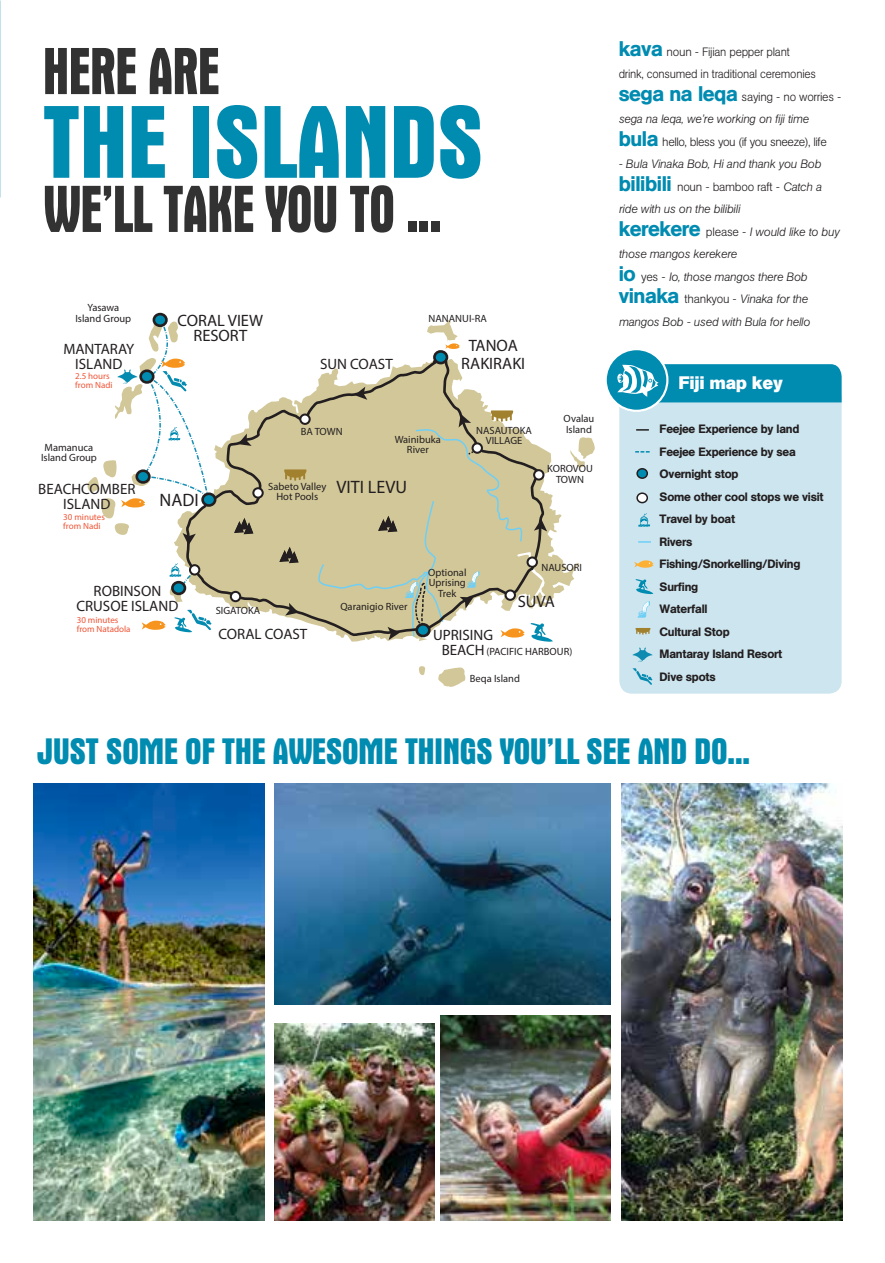
<style>
.page{position:relative;width:885px;height:1263px;background:#fff}
.page>*{position:absolute;margin:0;border:0;box-sizing:border-box;transform-origin:0 0}
.t1{font:700 condensed 105px "Aurora BT";letter-spacing:-.01em;color:#008bb1}
.t2{font:700 condensed 67.5px/137.9px "Aurora BT";letter-spacing:-.02em;color:#323232;scale:.86 1}
.t3{font:700 condensed 37.5px "Aurora BT";letter-spacing:-.02em;color:#008bb1}
.t4{font:18px "Myriad Pro";color:#231f20}
.t5{font:700 18px "AG Buch BQ";letter-spacing:-.015em;color:#fff}
.t6{font:16.5px/18px "Myriad Pro";color:#231f20;text-align:center}
.t7{font:15px/15px "Myriad Pro";color:#231f20;text-align:center}
.t8{font:italic 300 12px/22.5px "AG Buch BQ";letter-spacing:-.02em;color:#231f20}
.t9{font:500 12px/22.5px "AG Buch BQ";letter-spacing:-.02em;color:#231f20}
.t10{font:300 12px/22.5px "AG Buch BQ";letter-spacing:-.02em;color:#231f20}
.t11{font:10.5px/10.5px "Myriad Pro";color:#231f20;text-align:center}
.t12{font:9px/9px "Myriad Pro";color:#f15537}
.s1{font-weight:500;font-size:21px;color:#008bb1}
.s2{font-style:italic}
.s3{font-style:normal}
.s4{font-weight:500;font-style:normal;font-size:21px;color:#008bb1}
</style>
<div class="page">
<img style="left:274px;top:783px;width:336px;height:221px">
<img style="left:441px;top:1015px;width:170px;height:205px">
<img style="left:621px;top:783px;width:221px;height:437px">
<img style="left:274px;top:1023px;width:160px;height:197px">
<img style="left:34px;top:783px;width:230px;height:437px">
<svg style="left:175px;top:350px;width:404px;height:292px"></svg>
<svg style="left:544px;top:592px;width:2px;height:15px"></svg>
<svg style="left:570px;top:437px;width:24px;height:31px"></svg>
<svg style="left:438px;top:667px;width:27px;height:20px"></svg>
<svg style="left:419px;top:666px;width:7px;height:10px"></svg>
<svg style="left:169px;top:563px;width:16px;height:39px"></svg>
<svg style="left:185px;top:354px;width:359px;height:284px"></svg>
<svg style="left:285px;top:603px;width:13px;height:12px"></svg>
<svg style="left:534px;top:519px;width:13px;height:12px"></svg>
<svg style="left:354px;top:387px;width:13px;height:13px"></svg>
<svg style="left:238px;top:433px;width:13px;height:13px"></svg>
<div style="left:190px;top:565px;width:9px;height:9px;background:#fff;border-radius:50%"></div>
<div style="left:189px;top:564px;width:11px;height:11px;border:2px solid #231f20;border-radius:50%"></div>
<div style="left:434px;top:351px;width:13px;height:12px;background:#008bb1;border-radius:50%"></div>
<div style="left:433px;top:350px;width:15px;height:14px;border:3px solid #231f20;border-radius:50%"></div>
<div style="left:300px;top:414px;width:10px;height:10px;background:#fff;border-radius:50%"></div>
<div style="left:299px;top:413px;width:12px;height:12px;border:2px solid #231f20;border-radius:50%"></div>
<svg style="left:527px;top:557px;width:10px;height:10px"></svg>
<div style="left:526px;top:556px;width:12px;height:12px;border:2px solid #231f20;border-radius:50%"></div>
<div style="left:253px;top:488px;width:10px;height:10px;background:#fff;border-radius:50%"></div>
<div style="left:252px;top:487px;width:12px;height:12px;border:2px solid #231f20;border-radius:50%"></div>
<div style="left:534px;top:470px;width:9px;height:10px;background:#fff;border-radius:50%"></div>
<div style="left:533px;top:469px;width:11px;height:12px;border:2px solid #231f20;border-radius:50%"></div>
<div style="left:231px;top:592px;width:9px;height:9px;background:#fff;border-radius:50%"></div>
<div style="left:230px;top:591px;width:11px;height:11px;border:2px solid #231f20;border-radius:50%"></div>
<div style="left:172px;top:582px;width:13px;height:12px;background:#008bb1;border-radius:50%"></div>
<div style="left:171px;top:581px;width:15px;height:14px;border:3px solid #231f20;border-radius:50%"></div>
<div style="left:201px;top:492px;width:15px;height:15px;border:3px solid #231f20;border-radius:50%"></div>
<svg style="left:141px;top:621px;width:24px;height:9px"></svg>
<svg style="left:427px;top:320px;width:32px;height:29px"></svg>
<svg style="left:530px;top:623px;width:23px;height:19px"></svg>
<svg style="left:233px;top:516px;width:21px;height:19px"></svg>
<svg style="left:278px;top:545px;width:22px;height:19px"></svg>
<svg style="left:317px;top:410px;width:207px;height:230px;background:#cec69e"></svg>
<svg style="left:284px;top:469px;width:22px;height:12px"></svg>
<svg style="left:87px;top:312px;width:126px;height:233px"></svg>
<svg style="left:174px;top:610px;width:37px;height:23px"></svg>
<div style="left:619px;top:384px;width:222px;height:310px;background:#cce5ef;border-radius:13px"></div>
<svg style="left:605px;top:349px;width:62px;height:62px"></svg>
<div style="left:604px;top:348px;width:64px;height:64px;border:2px solid #fff;border-radius:50%"></div>
<svg style="left:617px;top:364px;width:224px;height:38px;background:#1494b7"></svg>
<div style="left:637px;top:469px;width:10px;height:9px;background:#008bb1;border-radius:50%"></div>
<div style="left:636px;top:468px;width:12px;height:11px;border:2px solid #231f20;border-radius:50%"></div>
<div style="left:637px;top:493px;width:10px;height:10px;background:#fff;border-radius:50%"></div>
<div style="left:636px;top:492px;width:12px;height:11px;border:2px solid #231f20;border-radius:50%"></div>
<svg style="left:636px;top:429px;width:12px;height:2px"></svg>
<svg style="left:638px;top:541px;width:12px;height:2px"></svg>
<svg style="left:638px;top:513px;width:12px;height:14px"></svg>
<svg style="left:634px;top:560px;width:19px;height:8px"></svg>
<svg style="left:635px;top:579px;width:18px;height:16px"></svg>
<svg style="left:637px;top:601px;width:13px;height:17px"></svg>
<svg style="left:635px;top:628px;width:15px;height:7px"></svg>
<svg style="left:635px;top:451px;width:14px;height:2px"></svg>
<svg style="left:632px;top:647px;width:20px;height:15px"></svg>
<svg style="left:632px;top:668px;width:20px;height:17px"></svg>
<h2 class="t2" style="left:43px;top:2px;width:466px">HERE ARE<br>WE’LL TAKE YOU TO ...</h2>
<h1 class="t1" style="left:43px;top:82px;width:443px">THE ISLANDS</h1>
<p class="t11" style="left:75px;top:302px;width:57px">Yasawa<br>Island Group</p>
<p class="t7" style="left:63px;top:341px;width:72px">MANTARAY<br>ISLAND</p>
<p class="t12" style="left:75px;top:372px;width:39px">2.5 hours from Nadi</p>
<p class="t11" style="left:41px;top:442px;width:57px">Mamanuca<br>Island Group</p>
<h3 class="t6" style="left:177px;top:312px;width:87px;line-height:15px">CORAL VIEW<br>RESORT</h3>
<p class="t7" style="left:320px;top:357px;width:74px">SUN COAST</p>
<p class="t11" style="left:428px;top:313px;width:60px">NANANUI-RA</p>
<h3 class="t6" style="left:461px;top:337px;width:65px">TANOA<br>RAKIRAKI</h3>
<p class="t11" style="left:301px;top:426px;width:43px">BA TOWN</p>
<p class="t11" style="left:394px;top:434px;width:48px">Wainibuka<br>River</p>
<p class="t11" style="left:476px;top:425px;width:57px">NASAUTOKA<br>VILLAGE</p>
<p class="t7" style="left:38px;top:481px;width:99px">BEACHCOMBER<br>ISLAND</p>
<h3 class="t4" style="left:160px;top:489px;width:41px">NADI</h3>
<p class="t12" style="left:63px;top:512px;width:43px">30 minutes from Nadi</p>
<p class="t11" style="left:268px;top:481px;width:60px">Sabeto Valley<br>Hot Pools</p>
<h3 class="t4" style="left:336px;top:476px;width:72px">VITI LEVU</h3>
<p class="t11" style="left:563px;top:413px;width:32px;text-align:left">Ovalau<br>Island</p>
<p class="t11" style="left:547px;top:463px;width:47px">KOROVOU<br>TOWN</p>
<p class="t7" style="left:76px;top:583px;width:103px">ROBINSON<br>CRUSOE ISLAND</p>
<p class="t12" style="left:77px;top:616px;width:55px">30 minutes from Natadola</p>
<p class="t11" style="left:216px;top:605px;width:46px">SIGATOKA</p>
<p class="t7" style="left:218px;top:627px;width:90px">CORAL COAST</p>
<p class="t11" style="left:340px;top:601px;width:69px">Qaranigio River</p>
<p class="t11" style="left:428px;top:567px;width:40px">Optional<br>Uprising<br>Trek</p>
<p class="t11" style="left:541px;top:562px;width:42px">NAUSORI</p>
<h3 class="t6" style="left:517px;top:592px;width:39px">SUVA</h3>
<p class="t7" style="left:433px;top:627px;width:61px">UPRISING<br>BEACH</p>
<p class="t11" style="left:486px;top:645px;width:87px">(PACIFIC HARBOUR)</p>
<p class="t11" style="left:470px;top:673px;width:52px">Beqa Island</p>
<p class="t10" style="left:618px;top:40px;width:224px"><span class="s1">kava</span> noun - Fijian pepper plant<br>drink, consumed in traditional ceremonies <span class="s1">sega na leqa</span> saying - no worries - <span class="s2">sega na leqa, we’re working on fiji time </span><span class="s1">bula</span> hello, bless you (if you sneeze), life</p>
<p class="t8" style="left:618px;top:153px;width:222px"><span class="s3">-</span> Bula Vinaka Bob, Hi and thank you Bob <span class="s4">bilibili</span> <span class="s3">noun - bamboo raft -</span> Catch a ride with us on the bilibili<br><span class="s4">kerekere</span> <span class="s3">please -</span> I would like to buy those mangos kerekere<br><span class="s4">io</span> <span class="s3">yes -</span> Io, those mangos there Bob <span class="s4">vinaka</span> <span class="s3">thankyou -</span> Vinaka for the mangos Bob - used with Bula for hello</p>
<h3 class="t5" style="left:678px;top:372px;width:106px">Fiji map key</h3>
<p class="t9" style="left:659px;top:417px;width:166px">Feejee Experience by land<br>Feejee Experience by sea<br>Overnight stop<br>Some other cool stops we visit<br>Travel by boat<br>Rivers<br>Fishing/Snorkelling/Diving<br>Surfing<br>Waterfall<br>Cultural Stop<br>Mantaray Island Resort<br>Dive spots</p>
<h3 class="t3" style="left:38px;top:729px;width:714px">JUST SOME OF THE AWESOME THINGS YOU’LL SEE AND DO...</h3>
</div>
